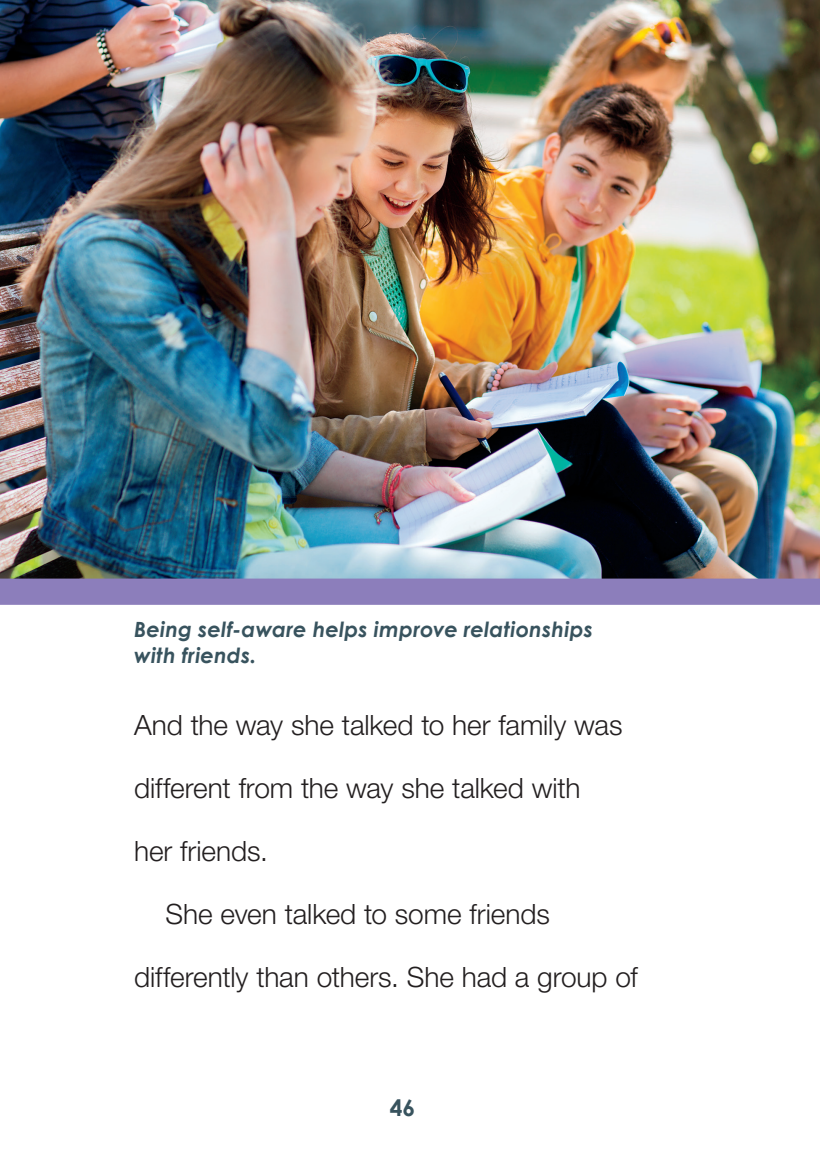
<style>
.page{position:relative;width:820px;height:1166px;background:#fff}
.page>*{position:absolute;margin:0;border:0;box-sizing:border-box;transform-origin:0 0}
.t1{font:300 28px "Helvetica Neue LT Std";letter-spacing:-.005em;color:#231f20}
.t2{font:700 22.75px "Century Gothic";color:#38535e}
.t3{font:italic 700 21px/26.2px "Century Gothic";letter-spacing:.01em;color:#38535e}
</style>
<div class="page">
<img style="left:0;top:0;width:819px;height:578px">
<div style="left:0;top:578px;width:819px;height:27px;background:#8c7ebb"></div>
<p class="t3" style="left:134px;top:615px;width:460px">Being self-aware helps improve relationships with friends.</p>
<p class="t1" style="left:134px;top:708px;width:489px">And the way she talked to her family was</p>
<p class="t1" style="left:134px;top:771px;width:447px">different from the way she talked with</p>
<p class="t1" style="left:134px;top:834px;width:135px">her friends.</p>
<p class="t1" style="left:165px;top:897px;width:385px">She even talked to some friends</p>
<p class="t1" style="left:134px;top:960px;width:505px">differently than others. She had a group of</p>
<p class="t2" style="left:389px;top:1093px;width:27px">46</p>
</div>
